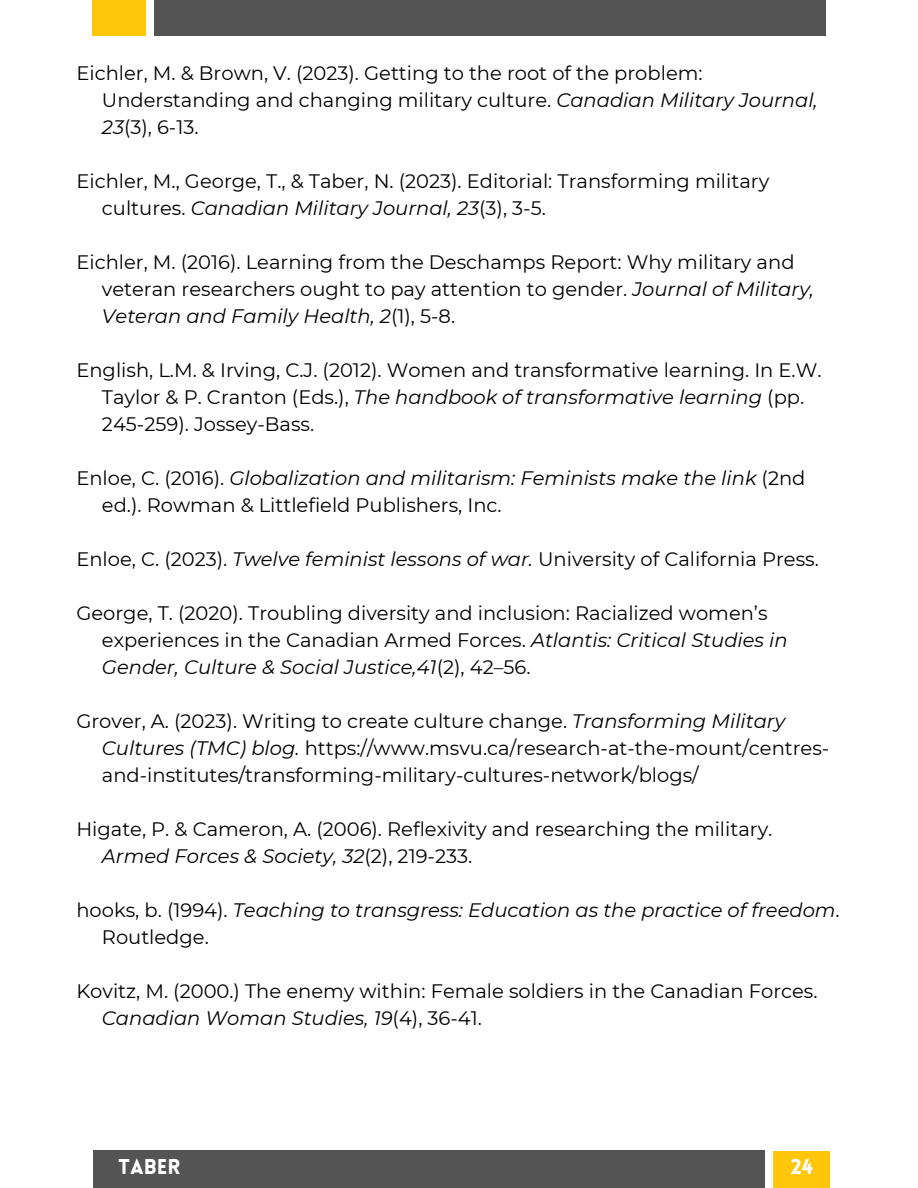
<style>
.page{position:relative;width:918px;height:1188px;background:#fff}
.page>*{position:absolute;margin:0;border:0;box-sizing:border-box;transform-origin:0 0}
.t1{font:900 21px "Lovelo";color:#fff}
.t2{font:19.5px "Montserrat";color:#000}
.t3{font:italic 19.5px "Montserrat";color:#000}
.s1{font-style:italic}
.s2{font-style:normal}
</style>
<div class="page">
<div style="left:154px;top:0;width:672px;height:36px;background:#545454"></div>
<div style="left:92px;top:0;width:53px;height:36px;background:#ffc60b"></div>
<div style="left:774px;top:1151px;width:56px;height:37px;background:#ffc60b"></div>
<div style="left:93px;top:1151px;width:672px;height:37px;background:#545454"></div>
<p class="t2" style="left:76px;top:61px;width:628px">Eichler, M. &amp; Brown, V. (2023). Getting to the root of the problem:</p>
<p class="t2" style="left:102px;top:88px;width:717px">Understanding and changing military culture. <span class="s1">Canadian Military Journal,</span></p>
<p class="t2" style="left:102px;top:115px;width:98px"><span class="s1">23</span>(3), 6-13.</p>
<p class="t2" style="left:76px;top:169px;width:694px">Eichler, M., George, T., &amp; Taber, N. (2023). Editorial: Transforming military</p>
<p class="t3" style="left:102px;top:196px;width:445px"><span class="s2">cultures.</span> Canadian Military Journal, 23<span class="s2">(3), 3-5.</span></p>
<p class="t2" style="left:76px;top:250px;width:720px">Eichler, M. (2016). Learning from the Deschamps Report: Why military and</p>
<p class="t2" style="left:102px;top:277px;width:714px">veteran researchers ought to pay attention to gender. <span class="s1">Journal of Military,</span></p>
<p class="t3" style="left:102px;top:304px;width:355px">Veteran and Family Health, 2<span class="s2">(1), 5-8.</span></p>
<p class="t2" style="left:76px;top:358px;width:747px">English, L.M. &amp; Irving, C.J. (2012). Women and transformative learning. In E.W.</p>
<p class="t3" style="left:102px;top:385px;width:704px"><span class="s2">Taylor &amp; P. Cranton (Eds.),</span> The handbook of transformative learning <span class="s2">(pp.</span></p>
<p class="t2" style="left:102px;top:412px;width:214px">245-259). Jossey-Bass.</p>
<p class="t3" style="left:76px;top:466px;width:731px"><span class="s2">Enloe, C. (2016).</span> Globalization and militarism: Feminists make the link <span class="s2">(2nd</span></p>
<p class="t2" style="left:102px;top:493px;width:401px">ed.). Rowman &amp; Littlefield Publishers, Inc.</p>
<p class="t2" style="left:76px;top:547px;width:744px">Enloe, C. (2023). <span class="s1">Twelve feminist lessons of war.</span> University of California Press.</p>
<p class="t2" style="left:76px;top:601px;width:693px">George, T. (2020). Troubling diversity and inclusion: Racialized women’s</p>
<p class="t2" style="left:102px;top:628px;width:687px">experiences in the Canadian Armed Forces. <span class="s1">Atlantis: Critical Studies in</span></p>
<p class="t3" style="left:102px;top:655px;width:430px">Gender, Culture &amp; Social Justice,41<span class="s2">(2), 42–56.</span></p>
<p class="t2" style="left:76px;top:709px;width:710px">Grover, A. (2023). Writing to create culture change. <span class="s1">Transforming Military</span></p>
<p class="t2" style="left:102px;top:736px;width:729px"><span class="s1">Cultures (TMC) blog.</span> https://www.msvu.ca/research-at-the-mount/centres-</p>
<p class="t2" style="left:102px;top:763px;width:598px">and-institutes/transforming-military-cultures-network/blogs/</p>
<p class="t2" style="left:76px;top:817px;width:697px">Higate, P. &amp; Cameron, A. (2006). Reflexivity and researching the military.</p>
<p class="t3" style="left:102px;top:844px;width:372px">Armed Forces &amp; Society, 32<span class="s2">(2), 219-233.</span></p>
<p class="t3" style="left:76px;top:898px;width:765px"><span class="s2">hooks, b. (1994).</span> Teaching to transgress: Education as the practice of freedom<span class="s2">.</span></p>
<p class="t2" style="left:102px;top:925px;width:108px">Routledge.</p>
<h1 class="t2" style="left:76px;top:979px;width:743px">Kovitz, M. (2000.) The enemy within: Female soldiers in the Canadian Forces.</h1>
<p class="t3" style="left:102px;top:1006px;width:381px">Canadian Woman Studies, 19<span class="s2">(4), 36-41.</span></p>
<p class="t1" style="left:119px;top:1158px;width:63px">TABER</p>
<p class="t1" style="left:791px;top:1158px;width:24px">24</p>
</div>
